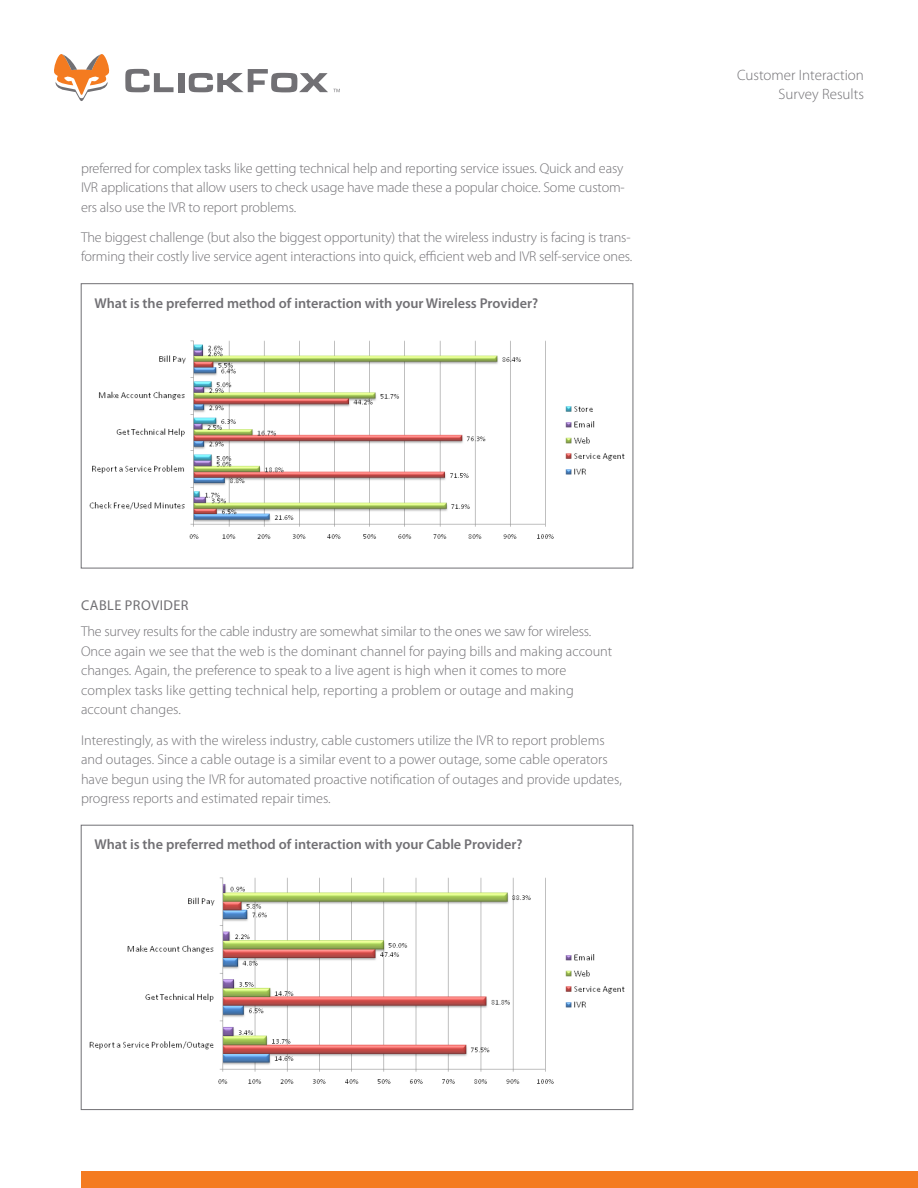
<style>
.page{position:relative;width:918px;height:1188px;background:#fff}
.page>*{position:absolute;margin:0;border:0;box-sizing:border-box;transform-origin:0 0}
.t1{font:300 15px/19.5px "Myriad Pro";color:#717074;text-align:right}
.t2{font:300 14.25px/19.5px "Myriad Pro";color:#717074}
.t3{font:600 14.25px "Myriad Pro";color:#717074}
.t4{font:14.25px "Myriad Pro";letter-spacing:.03em;color:#717074}
</style>
<div class="page">
<svg style="left:125px;top:69px;width:49px;height:23px"></svg>
<div style="left:178px;top:73px;width:7px;height:19px;background:#717074"></div>
<svg style="left:54px;top:54px;width:56px;height:47px"></svg>
<svg style="left:189px;top:69px;width:151px;height:23px"></svg>
<div style="left:81px;top:1172px;width:837px;height:16px;background:#f47b20"></div>
<img style="left:89px;top:340px;width:536px;height:199px">
<div style="left:81px;top:825px;width:552px;height:285px;background:#fff;border:1px solid #717074"></div>
<img style="left:89px;top:877px;width:536px;height:207px">
<p class="t2" style="left:81px;top:158px;width:545px;text-align:justify">preferred for complex tasks like getting technical help and reporting service issues. Quick and easy IVR applications that allow users to check usage have made these a popular choice. Some custom&shy;ers also use the IVR to report problems.</p>
<p class="t2" style="left:81px;top:228px;width:553px">The biggest challenge (but also the biggest opportunity) that the wireless industry is facing is trans&shy;forming their costly live service agent interactions into quick, efficient web and IVR self-service ones.</p>
<p class="t3" style="left:94px;top:294px;width:445px">What is the preferred method of interaction with your Wireless Provider?</p>
<p class="t1" style="left:737px;top:65px;width:128px">Customer Interaction<br>Survey Results</p>
<p class="t4" style="left:81px;top:597px;width:87px">CABLE PROVIDER</p>
<p class="t2" style="left:81px;top:622px;width:533px">The survey results for the cable industry are somewhat similar to the ones we saw for wireless.<br>Once again we see that the web is the dominant channel for paying bills and making account changes. Again, the preference to speak to a live agent is high when it comes to more complex tasks like getting technical help, reporting a problem or outage and making account changes.</p>
<p class="t2" style="left:81px;top:730px;width:542px">Interestingly, as with the wireless industry, cable customers utilize the IVR to report problems and outages. Since a cable outage is a similar event to a power outage, some cable operators have begun using the IVR for automated proactive notification of outages and provide updates, progress reports and estimated repair times.</p>
<p class="t3" style="left:94px;top:835px;width:430px">What is the preferred method of interaction with your Cable Provider?</p>
</div>
